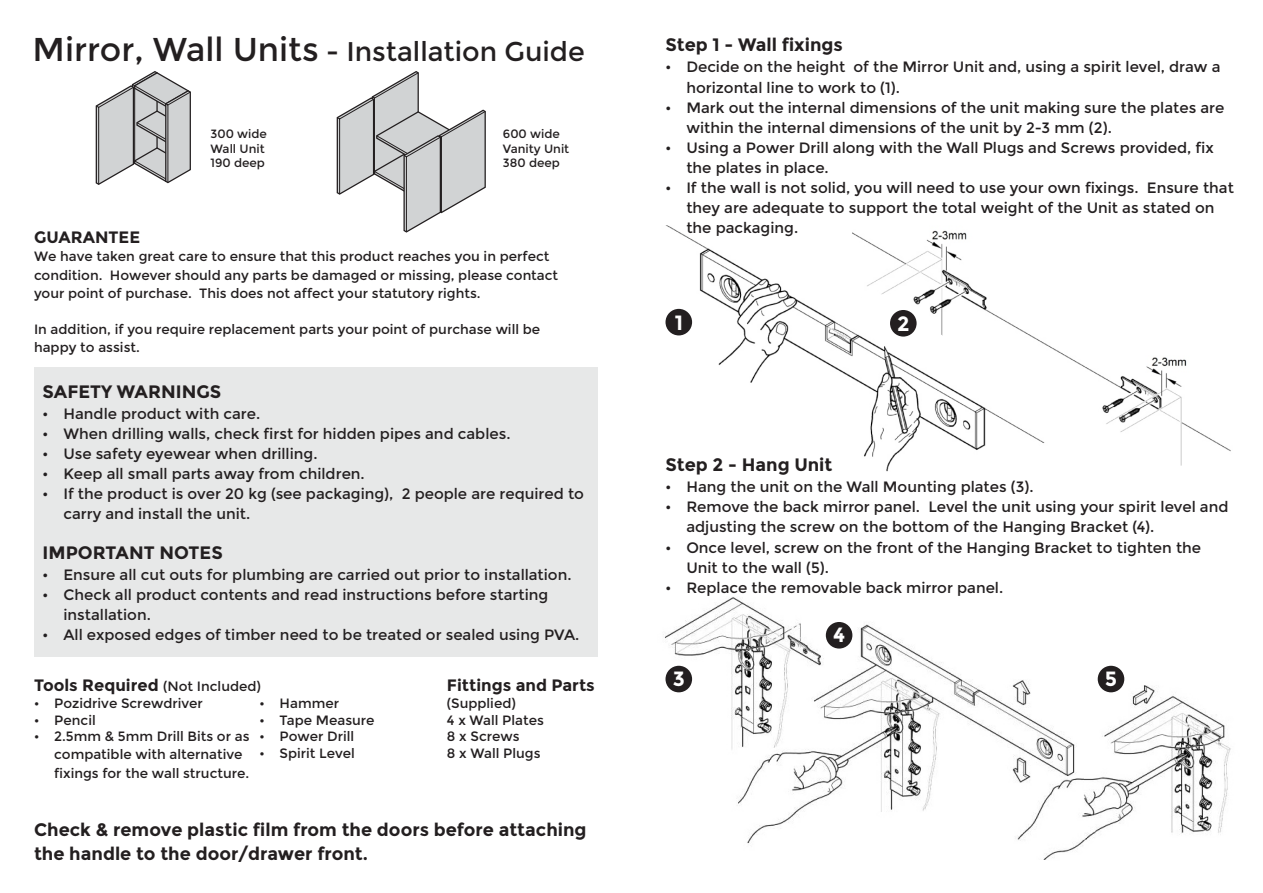
<style>
.page{position:relative;width:1263px;height:893px;background:#fff}
.page>*{position:absolute;margin:0;border:0;box-sizing:border-box;transform-origin:0 0}
.t1{font:27px "Montserrat";color:#231f20}
.t2{font:700 20.7px "Montserrat";color:#fff}
.t3{font:700 18px/24.2px "Montserrat";color:#231f20}
.t4{font:700 16.5px "Montserrat";color:#231f20}
.t5{font:15px/20.1px "Montserrat";color:#231f20}
.t6{font:13.5px/16.5px "Montserrat";color:#231f20}
.t7{font:12px/14.7px "Montserrat";color:#231f20}
.s1{font-size:33px}
.s2{font-weight:400;font-size:13.5px}
</style>
<div class="page">
<div style="left:34px;top:368px;width:563px;height:289px;background:#e7e8e8"></div>
<img style="left:1043px;top:672px;width:188px;height:188px">
<img style="left:1085px;top:827px;width:10px;height:13px">
<img style="left:665px;top:225px;width:224px;height:247px">
<img style="left:852px;top:225px;width:379px;height:241px">
<img style="left:664px;top:597px;width:91px;height:96px">
<img style="left:727px;top:610px;width:358px;height:240px">
<div style="left:665px;top:309px;width:27px;height:26px;background:#231f20;border-radius:50%"></div>
<div style="left:890px;top:310px;width:26px;height:27px;background:#231f20;border-radius:50%"></div>
<div style="left:665px;top:666px;width:27px;height:26px;background:#231f20;border-radius:50%"></div>
<div style="left:1098px;top:666px;width:26px;height:26px;background:#231f20;border-radius:50%"></div>
<div style="left:826px;top:622px;width:26px;height:27px;background:#231f20;border-radius:50%"></div>
<svg style="left:336px;top:71px;width:150px;height:162px"></svg>
<svg style="left:95px;top:71px;width:96px;height:114px"></svg>
<h1 class="t1" style="left:33px;top:35px;width:554px"><span class="s1">Mirror, Wall Units</span> - Installation Guide</h1>
<p class="t7" style="left:210px;top:126px;width:58px">300 wide<br>Wall Unit<br>190 deep</p>
<p class="t7" style="left:503px;top:126px;width:68px">600 wide<br>Vanity Unit<br>380 deep</p>
<p class="t4" style="left:34px;top:227px;width:108px">GUARANTEE</p>
<p class="t6" style="left:34px;top:248px;width:526px;line-height:18.1px">We have taken great care to ensure that this product reaches you in perfect condition. However should any parts be damaged or missing, please contact your point of purchase. This does not affect your statutory rights.</p>
<p class="t6" style="left:34px;top:320px;width:508px;line-height:18.1px">In addition, if you require replacement parts your point of purchase will be happy to assist.</p>
<p class="t3" style="left:43px;top:379px;width:180px">SAFETY WARNINGS</p>
<p class="t5" style="left:63px;top:403px;width:522px">Handle product with care.<br>When drilling walls, check first for hidden pipes and cables.<br>Use safety eyewear when drilling.<br>Keep all small parts away from children.<br>If the product is over 20 kg (see packaging), 2 people are required to carry and install the unit.</p>
<p class="t3" style="left:43px;top:540px;width:182px">IMPORTANT NOTES</p>
<p class="t5" style="left:63px;top:564px;width:518px">Ensure all cut outs for plumbing are carried out prior to installation.<br>Check all product contents and read instructions before starting installation.<br>All exposed edges of timber need to be treated or sealed using PVA.</p>
<p class="t4" style="left:34px;top:675px;width:228px">Tools Required <span class="s2">(Not Included)</span></p>
<p class="t6" style="left:54px;top:695px;width:197px">Pozidrive Screwdriver<br>Pencil<br>2.5mm &amp; 5mm Drill Bits or as</p>
<p class="t6" style="left:54px;top:745px;width:197px;line-height:18.1px">compatible with alternative fixings for the wall structure.</p>
<p class="t6" style="left:280px;top:695px;width:96px">Hammer<br>Tape Measure<br>Power Drill<br>Spirit Level</p>
<p class="t4" style="left:447px;top:675px;width:149px">Fittings and Parts</p>
<p class="t6" style="left:447px;top:695px;width:98px">(Supplied)<br>4 x Wall Plates<br>8 x Screws<br>8 x Wall Plugs</p>
<p class="t3" style="left:34px;top:817px;width:554px">Check &amp; remove plastic film from the doors before attaching the handle to the door/drawer front.</p>
<p class="t3" style="left:665px;top:33px;width:179px">Step 1 - Wall fixings</p>
<p class="t5" style="left:686px;top:57px;width:549px">Decide on the height of the Mirror Unit and, using a spirit level, draw a horizontal line to work to (1).<br>Mark out the internal dimensions of the unit making sure the plates are within the internal dimensions of the unit by 2-3 mm (2).<br>Using a Power Drill along with the Wall Plugs and Screws provided, fix the plates in place.<br>If the wall is not solid, you will need to use your own fixings. Ensure that they are adequate to support the total weight of the Unit as stated on the packaging.</p>
<h2 class="t2" style="left:675px;top:309px;width:10px">1</h2>
<h2 class="t2" style="left:897px;top:311px;width:14px">2</h2>
<p class="t3" style="left:665px;top:453px;width:168px">Step 2 - Hang Unit</p>
<p class="t5" style="left:686px;top:477px;width:544px">Hang the unit on the Wall Mounting plates (3).<br>Remove the back mirror panel. Level the unit using your spirit level and adjusting the screw on the bottom of the Hanging Bracket (4).<br>Once level, screw on the front of the Hanging Bracket to tighten the Unit to the wall (5).<br>Replace the removable back mirror panel.</p>
<h2 class="t2" style="left:833px;top:622px;width:14px">4</h2>
<h2 class="t2" style="left:673px;top:666px;width:14px">3</h2>
<h2 class="t2" style="left:1105px;top:666px;width:14px">5</h2>
</div>
